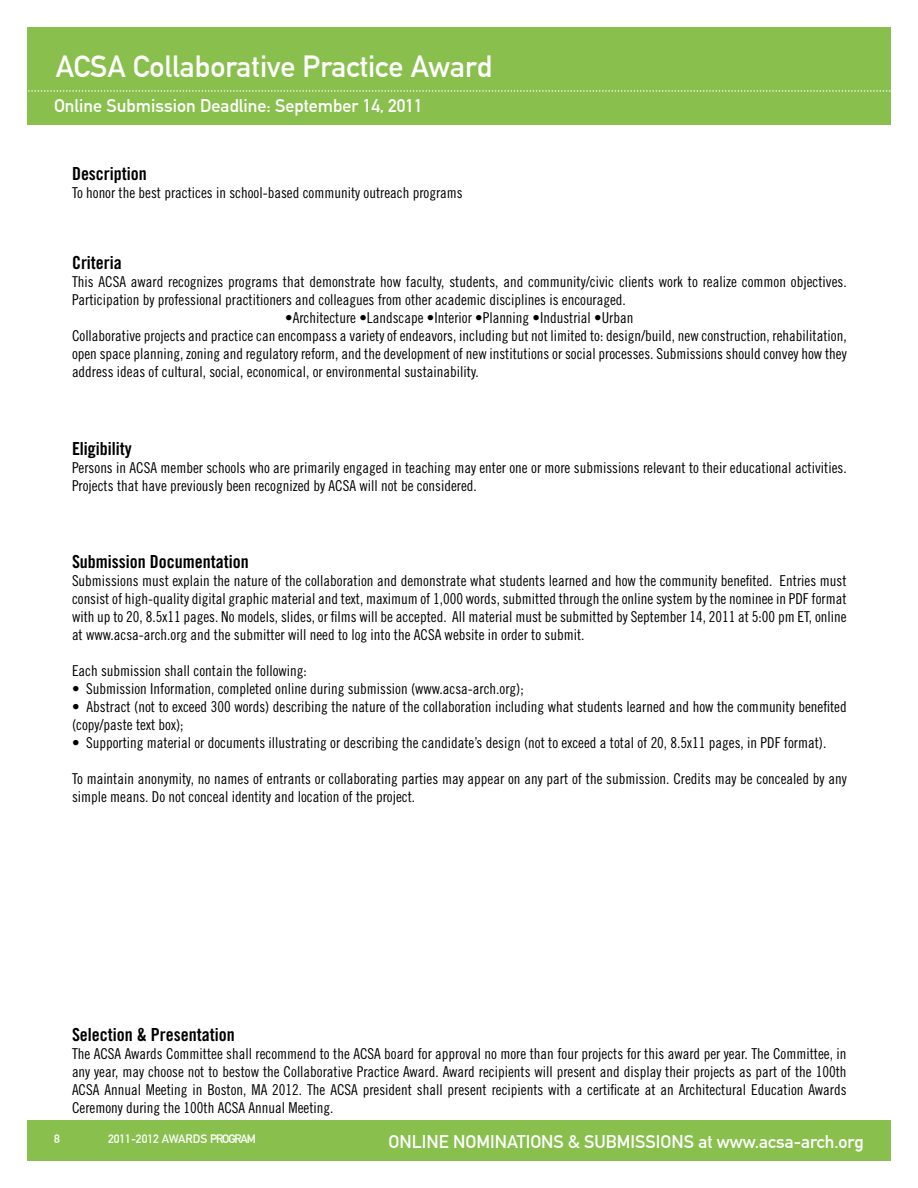
<style>
.page{position:relative;width:918px;height:1188px;background:#fff}
.page>*{position:absolute;margin:0;border:0;box-sizing:border-box;transform-origin:0 0}
.t1{font:30px "DIN Mittelschrift";color:#fff}
.t2{font:18px "DIN Mittelschrift";color:#fff}
.t3{font:18px "Trade Gothic LT Std Bd Cn 20";color:#000}
.t4{font:15px/18px "Trade Gothic LT Std Cn 18";color:#000}
.t5{font:12px "DIN Mittelschrift";color:#fff}
</style>
<div class="page">
<div style="left:27px;top:1121px;width:864px;height:40px;background:#89c04d"></div>
<div style="left:27px;top:27px;width:864px;height:98px;background:#89c04d"></div>
<svg style="left:28px;top:90px;width:863px;height:2px"></svg>
<h1 class="t1" style="left:56px;top:48px;width:438px">ACSA Collaborative Practice Award</h1>
<p class="t2" style="left:54px;top:95px;width:370px">Online Submission Deadline: September 14, 2011</p>
<p class="t3" style="left:72px;top:163px;width:76px">Description</p>
<p class="t4" style="left:72px;top:184px;width:392px">To honor the best practices in school-based community outreach programs</p>
<p class="t3" style="left:72px;top:252px;width:51px">Criteria</p>
<p class="t4" style="left:72px;top:273px;width:776px">This ACSA award recognizes programs that demonstrate how faculty, students, and community/civic clients work to realize common objectives.<br>Participation by professional practitioners and colleagues from other academic disciplines is encouraged.</p>
<p class="t4" style="left:72px;top:309px;width:776px;text-indent:213px">•Architecture •Landscape •Interior •Planning •Industrial •Urban<br>Collaborative projects and practice can encompass a variety of endeavors, including but not limited to: design/build, new construction, rehabilitation, open space planning, zoning and regulatory reform, and the development of new institutions or social processes. Submissions should convey how they address ideas of cultural, social, economical, or environmental sustainability.</p>
<p class="t3" style="left:72px;top:438px;width:61px">Eligibility</p>
<p class="t4" style="left:72px;top:459px;width:776px">Persons in ACSA member schools who are primarily engaged in teaching may enter one or more submissions relevant to their educational activities.<br>Projects that have previously been recognized by ACSA will not be considered.</p>
<p class="t3" style="left:72px;top:551px;width:178px">Submission Documentation</p>
<p class="t4" style="left:72px;top:571px;width:776px;text-align:justify">Submissions must explain the nature of the collaboration and demonstrate what students learned and how the community benefited. Entries must consist of high-quality digital graphic material and text, maximum of 1,000 words, submitted through the online system by the nominee in PDF format with up to 20, 8.5x11 pages. No models, slides, or films will be accepted. All material must be submitted by September 14, 2011 at 5:00 pm ET, online at www.acsa-arch.org and the submitter will need to log into the ACSA website in order to submit.</p>
<p class="t4" style="left:72px;top:661px;width:236px">Each submission shall contain the following:</p>
<p class="t4" style="left:72px;top:679px;width:453px">• Submission Information, completed online during submission (www.acsa-arch.org);</p>
<p class="t4" style="left:72px;top:697px;width:776px">• Abstract (not to exceed 300 words) describing the nature of the collaboration including what students learned and how the community benefited (copy/paste text box);</p>
<p class="t4" style="left:72px;top:733px;width:756px">• Supporting material or documents illustrating or describing the candidate’s design (not to exceed a total of 20, 8.5x11 pages, in PDF format).</p>
<p class="t4" style="left:72px;top:769px;width:776px">To maintain anonymity, no names of entrants or collaborating parties may appear on any part of the submission. Credits may be concealed by any simple means. Do not conceal identity and location of the project.</p>
<p class="t3" style="left:72px;top:1024px;width:164px">Selection &amp; Presentation</p>
<p class="t4" style="left:72px;top:1045px;width:776px;text-align:justify">The ACSA Awards Committee shall recommend to the ACSA board for approval no more than four projects for this award per year. The Committee, in any year, may choose not to bestow the Collaborative Practice Award. Award recipients will present and display their projects as part of the 100th ACSA Annual Meeting in Boston, MA 2012. The ACSA president shall present recipients with a certificate at an Architectural Education Awards Ceremony during the 100th ACSA Annual Meeting.</p>
<p class="t5" style="left:54px;top:1132px;width:7px">8</p>
<p class="t5" style="left:108px;top:1132px;width:148px">2011-2012 AWARDS PROGRAM</p>
<p class="t2" style="left:389px;top:1131px;width:477px">online nominations &amp; submissions at www.acsa-arch.org</p>
</div>
